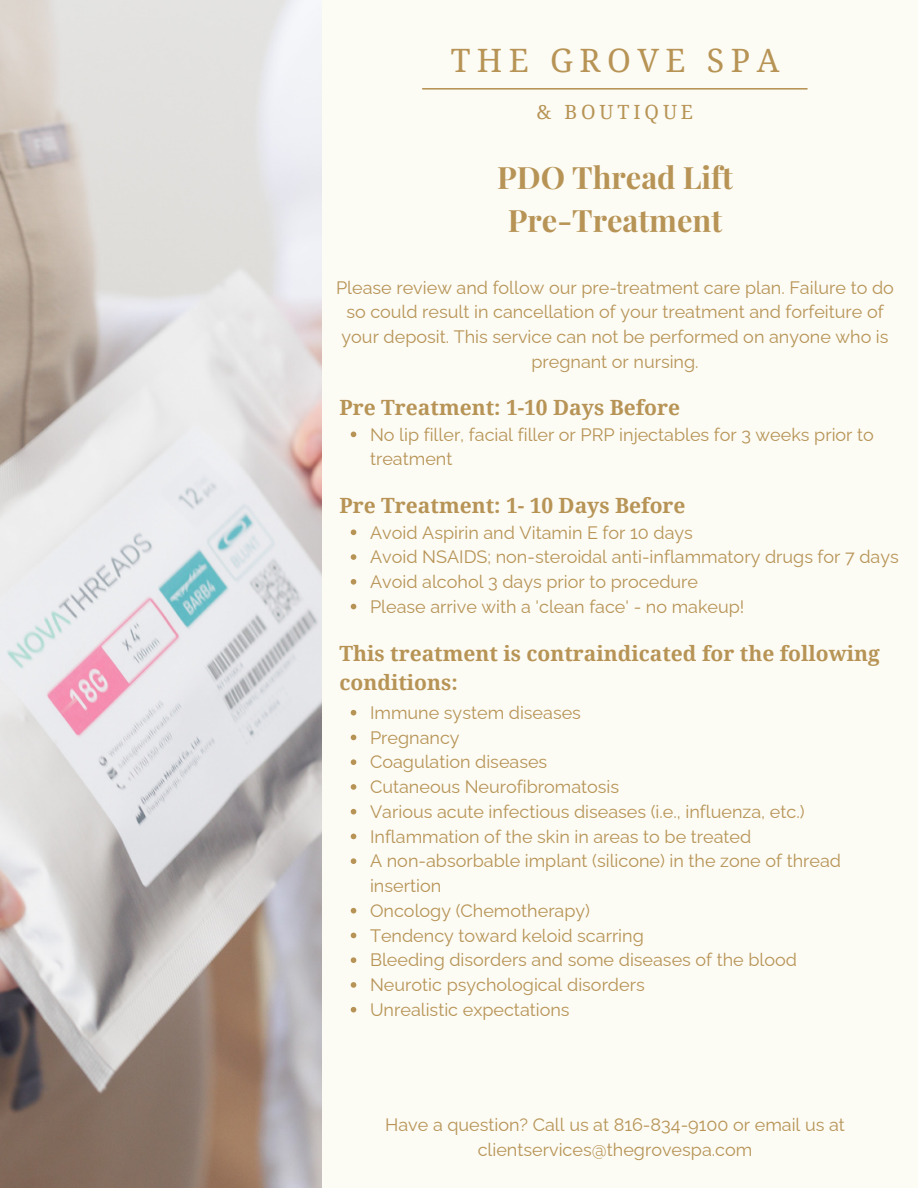
<style>
.page{position:relative;width:918px;height:1188px;background:#fcfbf4}
.page>*{position:absolute;margin:0;border:0;box-sizing:border-box;transform-origin:0 0}
.t1{font:32.25px "Noto Serif";letter-spacing:.2em;color:#b79455}
.t2{font:700 30.75px/42.8px "Playfair Display";color:#b79456;text-align:center}
.t3{font:700 21px/29.2px "Noto Serif";color:#b79456}
.t4{font:19.65px "Noto Serif";letter-spacing:.2em;color:#b79455}
.t5{font:18px/24.8px "Raleway";color:#b79456;text-align:center}
</style>
<div class="page">
<hr style="left:423px;top:88px;width:384px;height:2px;background:#b79455">
<svg style="left:351px;top:432px;width:5px;height:5px"></svg>
<svg style="left:351px;top:529px;width:5px;height:6px"></svg>
<svg style="left:351px;top:554px;width:5px;height:6px"></svg>
<svg style="left:351px;top:579px;width:5px;height:6px"></svg>
<svg style="left:351px;top:604px;width:5px;height:5px"></svg>
<svg style="left:351px;top:710px;width:5px;height:6px"></svg>
<svg style="left:351px;top:735px;width:5px;height:5px"></svg>
<svg style="left:351px;top:759px;width:5px;height:6px"></svg>
<svg style="left:351px;top:784px;width:5px;height:6px"></svg>
<svg style="left:351px;top:809px;width:5px;height:6px"></svg>
<svg style="left:351px;top:834px;width:5px;height:5px"></svg>
<svg style="left:351px;top:858px;width:5px;height:6px"></svg>
<svg style="left:351px;top:908px;width:5px;height:6px"></svg>
<svg style="left:351px;top:933px;width:5px;height:5px"></svg>
<svg style="left:351px;top:957px;width:5px;height:6px"></svg>
<svg style="left:351px;top:982px;width:5px;height:6px"></svg>
<svg style="left:351px;top:1007px;width:5px;height:6px"></svg>
<img style="left:0;top:0;width:322px;height:1188px">
<p class="t1" style="left:451px;top:38px;width:330px">THE GROVE SPA</p>
<p class="t4" style="left:537px;top:98px;width:158px">&amp; BOUTIQUE</p>
<h2 class="t2" style="left:497px;top:155px;width:237px">PDO Thread Lift<br>Pre-Treatment</h2>
<h1 class="t5" style="left:336px;top:275px;width:559px">Please review and follow our pre-treatment care plan. Failure to do so could result in cancellation of your treatment and forfeiture of your deposit. This service can not be performed on anyone who is pregnant or nursing.</h1>
<p class="t3" style="left:339px;top:392px;width:342px">Pre Treatment: 1-10 Days Before</p>
<p class="t5" style="left:370px;top:422px;width:505px;text-align:left">No lip filler, facial filler or PRP injectables for 3 weeks prior to treatment</p>
<p class="t3" style="left:339px;top:490px;width:348px">Pre Treatment: 1- 10 Days Before</p>
<h3 class="t5" style="left:370px;top:520px;width:324px">Avoid Aspirin and Vitamin E for 10 days</h3>
<p class="t5" style="left:370px;top:545px;width:530px">Avoid NSAIDS; non-steroidal anti-inflammatory drugs for 7 days</p>
<h3 class="t5" style="left:370px;top:569px;width:330px">Avoid alcohol 3 days prior to procedure</h3>
<p class="t5" style="left:370px;top:594px;width:376px">Please arrive with a 'clean face' - no makeup!</p>
<p class="t3" style="left:339px;top:638px;width:542px">This treatment is contraindicated for the following conditions:</p>
<p class="t5" style="left:370px;top:700px;width:212px">Immune system diseases</p>
<p class="t5" style="left:370px;top:725px;width:91px">Pregnancy</p>
<h3 class="t5" style="left:370px;top:750px;width:179px">Coagulation diseases</h3>
<p class="t5" style="left:370px;top:774px;width:251px">Cutaneous Neurofibromatosis</p>
<p class="t5" style="left:370px;top:799px;width:436px">Various acute infectious diseases (i.e., influenza, etc.)</p>
<p class="t5" style="left:370px;top:824px;width:383px">Inflammation of the skin in areas to be treated</p>
<p class="t5" style="left:370px;top:849px;width:473px;text-align:left">A non-absorbable implant (silicone) in the zone of thread insertion</p>
<p class="t5" style="left:370px;top:898px;width:222px">Oncology (Chemotherapy)</p>
<p class="t5" style="left:370px;top:923px;width:275px">Tendency toward keloid scarring</p>
<p class="t5" style="left:370px;top:948px;width:429px">Bleeding disorders and some diseases of the blood</p>
<p class="t5" style="left:370px;top:972px;width:276px">Neurotic psychological disorders</p>
<p class="t5" style="left:370px;top:997px;width:201px">Unrealistic expectations</p>
<p class="t5" style="left:385px;top:1112px;width:461px">Have a question? Call us at 816-834-9100 or email us at clientservices@thegrovespa.com</p>
</div>
